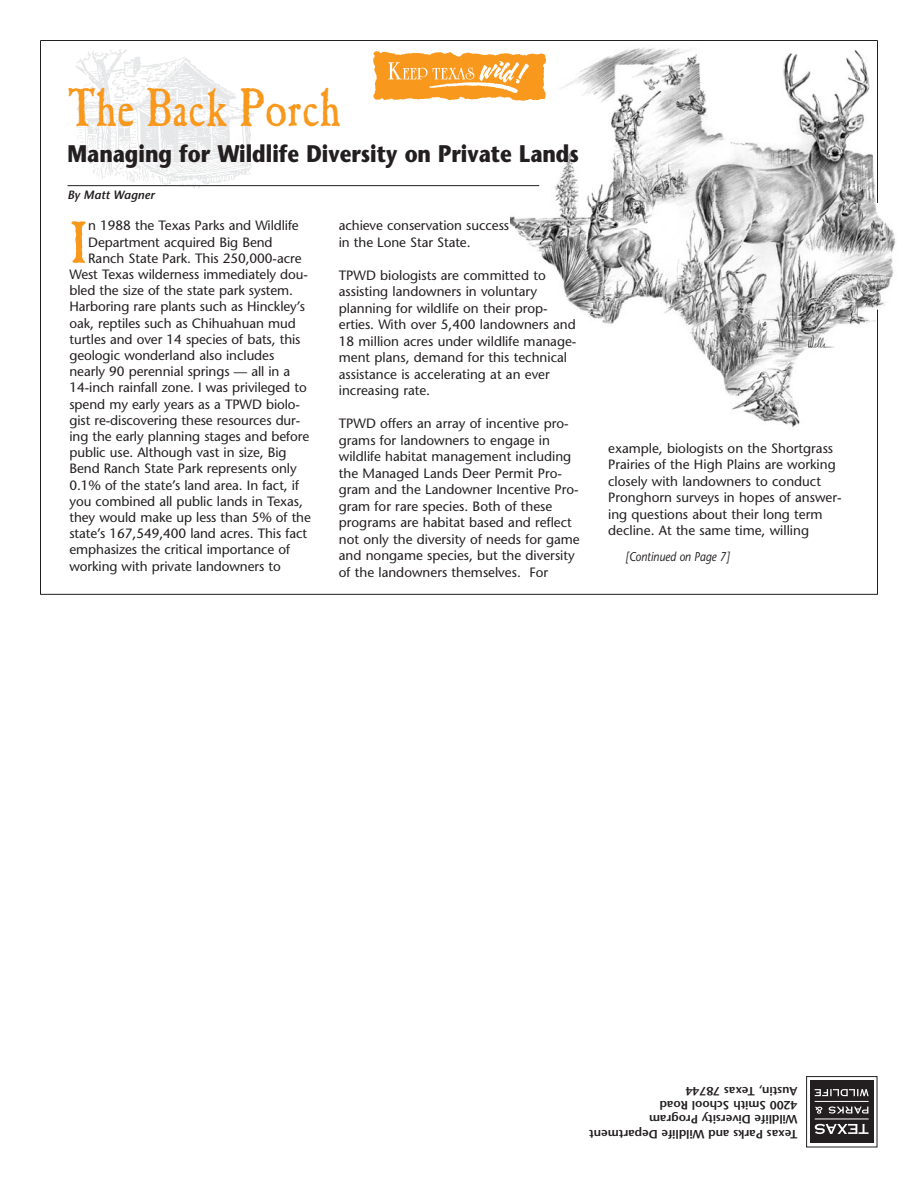
<style>
.page{position:relative;width:918px;height:1188px;background:#fff}
.page>*{position:absolute;margin:0;border:0;box-sizing:border-box;transform-origin:0 0}
.t1{font:59.4px "Caslon Antique";color:#f8981d}
.t2{font:54px "Caslon Antique";color:#f8981d;scale:.85 1}
.t3{font:700 24px "Stone Sans";color:#231f20;scale:.85 1}
.t4{font:13.5px/16.5px "Stone Sans";color:#231f20}
.t5{font:italic 12.75px "Stone Sans";color:#231f20;scale:.85 1}
.t6{font:600 12px/14.4px "Stone Sans";color:#231f20}
.t7{font:italic 600 12px "Stone Sans";color:#231f20}
</style>
<div class="page">
<img style="left:511px;top:47px;width:385px;height:383px">
<img style="left:373px;top:52px;width:172px;height:50px">
<img style="left:388px;top:62px;width:143px;height:32px">
<img style="left:76px;top:49px;width:192px;height:139px">
<hr style="left:40px;top:594px;width:838px;height:1px;background:#231f20">
<div style="left:806px;top:1076px;width:71px;height:71px;border:1px solid #231f20"></div>
<div style="left:810px;top:1080px;width:63px;height:63px;background:#231f20"></div>
<svg style="left:815px;top:1124px;width:53px;height:10px"></svg>
<svg style="left:815px;top:1089px;width:54px;height:7px"></svg>
<svg style="left:829px;top:1107px;width:40px;height:7px"></svg>
<hr style="left:815px;top:1118px;width:54px;height:1px;background:#fff">
<hr style="left:815px;top:1101px;width:54px;height:1px;background:#fff">
<svg style="left:815px;top:1107px;width:7px;height:7px"></svg>
<hr style="left:67px;top:185px;width:472px;height:1px;background:#231f20">
<hr style="left:40px;top:40px;width:756px;height:1px;background:#231f20">
<hr style="left:792px;top:40px;width:86px;height:1px;background:#231f20">
<hr style="left:40px;top:40px;width:1px;height:555px;background:#231f20">
<hr style="left:877px;top:40px;width:1px;height:163px;background:#231f20">
<hr style="left:877px;top:310px;width:1px;height:285px;background:#231f20">
<h2 class="t2" style="left:67px;top:88px;width:324px">The Back Porch</h2>
<h3 class="t3" style="left:67px;top:144px;width:603px">Managing for Wildlife Diversity on Private Lands</h3>
<p class="t7" style="left:67px;top:190px;width:89px">By Matt Wagner</p>
<h1 class="t1" style="left:69px;top:222px;width:19px">I</h1>
<p class="t4" style="left:88px;top:219px;width:212px">n 1988 the Texas Parks and Wildlife</p>
<p class="t4" style="left:88px;top:235px;width:186px">Department acquired Big Bend</p>
<p class="t4" style="left:88px;top:251px;width:215px">Ranch State Park. This 250,000-acre</p>
<p class="t4" style="left:69px;top:267px;width:240px">West Texas wilderness immediately dou-</p>
<p class="t4" style="left:69px;top:284px;width:225px">bled the size of the state park system.</p>
<p class="t4" style="left:69px;top:300px;width:237px">Harboring rare plants such as Hinckley’s</p>
<p class="t4" style="left:69px;top:316px;width:228px">oak, reptiles such as Chihuahuan mud</p>
<p class="t4" style="left:69px;top:332px;width:233px">turtles and over 14 species of bats, this</p>
<p class="t4" style="left:69px;top:348px;width:206px">geologic wonderland also includes</p>
<p class="t4" style="left:69px;top:365px;width:222px">nearly 90 perennial springs — all in a</p>
<p class="t4" style="left:69px;top:381px;width:239px">14-inch rainfall zone. I was privileged to</p>
<p class="t4" style="left:69px;top:397px;width:232px">spend my early years as a TPWD biolo-</p>
<p class="t4" style="left:69px;top:413px;width:232px">gist re-discovering these resources dur-</p>
<p class="t4" style="left:69px;top:429px;width:241px">ing the early planning stages and before</p>
<p class="t4" style="left:69px;top:446px;width:219px">public use. Although vast in size, Big</p>
<p class="t4" style="left:69px;top:462px;width:229px">Bend Ranch State Park represents only</p>
<p class="t4" style="left:69px;top:478px;width:231px">0.1% of the state’s land area. In fact, if</p>
<p class="t4" style="left:69px;top:494px;width:235px">you combined all public lands in Texas,</p>
<p class="t4" style="left:69px;top:510px;width:243px">they would make up less than 5% of the</p>
<p class="t4" style="left:69px;top:527px;width:239px">state’s 167,549,400 land acres. This fact</p>
<p class="t4" style="left:69px;top:543px;width:222px">emphasizes the critical importance of</p>
<p class="t4" style="left:69px;top:559px;width:213px">working with private landowners to</p>
<p class="t4" style="left:339px;top:219px;width:172px">achieve conservation success in the Lone Star State.</p>
<p class="t4" style="left:339px;top:268px;width:239px">TPWD biologists are committed to assisting landowners in voluntary planning for wildlife on their prop&shy;erties. With over 5,400 landowners and 18 million acres under wildlife manage&shy;ment plans, demand for this technical assistance is accelerating at an ever increasing rate.</p>
<p class="t4" style="left:339px;top:417px;width:242px">TPWD offers an array of incentive pro&shy;grams for landowners to engage in wildlife habitat management including the Managed Lands Deer Permit Pro&shy;gram and the Landowner Incentive Pro&shy;gram for rare species. Both of these programs are habitat based and reflect not only the diversity of needs for game and nongame species, but the diversity of the landowners themselves. For</p>
<p class="t4" style="left:608px;top:441px;width:235px">example, biologists on the Shortgrass Prairies of the High Plains are working closely with landowners to conduct Pronghorn surveys in hopes of answer&shy;ing questions about their long term decline. At the same time, willing</p>
<p class="t5" style="left:625px;top:551px;width:124px">[Continued on Page 7]</p>
<p class="t6" style="left:798px;top:1140px;width:210px;rotate:-180deg">Texas Parks and Wildlife Department<br>Wildlife Diversity Program<br>4200 Smith School Road<br>Austin, Texas 78744</p>
</div>
